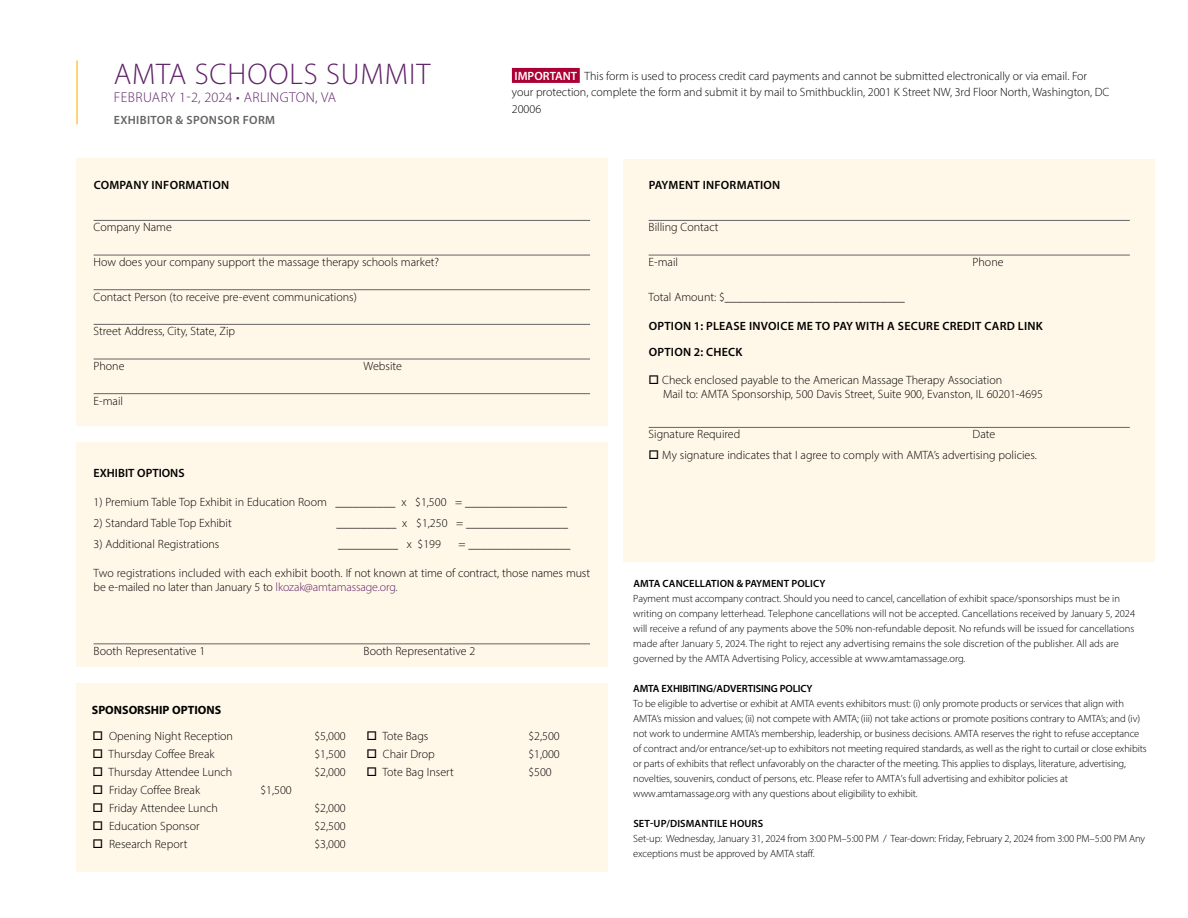
<style>
.page{position:relative;width:1188px;height:918px;background:#fff}
.page>*{position:absolute;margin:0;border:0;box-sizing:border-box;transform-origin:0 0}
.t1{font:300 30px "Myriad Pro";letter-spacing:.03em;color:#5f2268}
.t2{font:300 14.25px "Myriad Pro";letter-spacing:.03em;color:#5f2268}
.t3{font:300 12px/16.5px "Myriad Pro";color:#000}
.t4{font:600 12px "Myriad Pro";letter-spacing:.02em;color:#000}
.t5{font:600 12px "Myriad Pro";letter-spacing:.03em;color:#636466}
.t6{font:700 12px "Myriad Pro";color:#000}
.t7{font:600 12px "Myriad Pro";color:#000}
.t8{font:300 10.5px/15px "Myriad Pro";letter-spacing:-.01em;color:#000}
.t9{font:600 10.5px "Myriad Pro";letter-spacing:.005em;color:#000}
.s1{font-weight:600;color:#fff}
.s2{color:#5f2268}
.s3{color:#004438}
</style>
<div class="page">
<div style="left:76px;top:159px;width:531px;height:267px;background:#fff7e8"></div>
<div style="left:624px;top:159px;width:531px;height:402px;background:#fff7e8"></div>
<hr style="left:76px;top:60px;width:2px;height:64px;background:#ffc849">
<div style="left:512px;top:68px;width:68px;height:15px;background:#ab0033"></div>
<hr style="left:94px;top:220px;width:496px;height:1px;background:#636466">
<hr style="left:94px;top:255px;width:496px;height:1px;background:#636466">
<hr style="left:94px;top:289px;width:496px;height:1px;background:#636466">
<hr style="left:94px;top:324px;width:496px;height:1px;background:#636466">
<hr style="left:94px;top:359px;width:496px;height:1px;background:#636466">
<hr style="left:94px;top:393px;width:496px;height:1px;background:#636466">
<div style="left:76px;top:443px;width:531px;height:224px;background:#fff7e8"></div>
<hr style="left:94px;top:644px;width:496px;height:1px;background:#636466">
<hr style="left:649px;top:220px;width:481px;height:1px;background:#636466">
<hr style="left:649px;top:255px;width:481px;height:1px;background:#636466">
<hr style="left:649px;top:427px;width:481px;height:1px;background:#636466">
<div style="left:76px;top:684px;width:531px;height:188px;background:#fff7e8"></div>
<h1 class="t1" style="left:114px;top:56px;width:318px">AMTA SCHOOLS SUMMIT</h1>
<h2 class="t2" style="left:114px;top:89px;width:224px">FEBRUARY 1-2, 2024 • ARLINGTON, VA</h2>
<p class="t5" style="left:114px;top:113px;width:163px">EXHIBITOR &amp; SPONSOR FORM</p>
<p class="t4" style="left:94px;top:177px;width:137px">COMPANY INFORMATION</p>
<p class="t3" style="left:94px;top:219px;width:80px">Company Name</p>
<p class="t3" style="left:94px;top:254px;width:347px">How does your company support the massage therapy schools market?</p>
<p class="t3" style="left:94px;top:288px;width:265px">Contact Person (to receive pre-event communications)</p>
<p class="t3" style="left:94px;top:323px;width:143px">Street Address, City, State, Zip</p>
<p class="t3" style="left:94px;top:358px;width:32px">Phone</p>
<p class="t3" style="left:364px;top:358px;width:40px">Website</p>
<p class="t3" style="left:94px;top:392px;width:31px">E-mail</p>
<p class="t3" style="left:512px;top:67px;width:599px"><span class="s1">IMPORTANT</span> This form is used to process credit card payments and cannot be submitted electronically or via email. For<br>your protection, complete the form and submit it by mail to Smithbucklin, 2001 K Street NW, 3rd Floor North, Washington, DC<br>20006</p>
<p class="t4" style="left:649px;top:177px;width:133px">PAYMENT INFORMATION</p>
<p class="t3" style="left:649px;top:219px;width:71px">Billing Contact</p>
<p class="t3" style="left:649px;top:254px;width:31px">E-mail</p>
<p class="t3" style="left:973px;top:254px;width:32px">Phone</p>
<p class="t3" style="left:649px;top:288px;width:258px">Total Amount: $______________________________</p>
<p class="t4" style="left:649px;top:318px;width:396px">OPTION 1: PLEASE INVOICE ME TO PAY WITH A SECURE CREDIT CARD LINK</p>
<p class="t4" style="left:649px;top:344px;width:95px">OPTION 2: CHECK</p>
<p class="t3" style="left:663px;top:373px;width:381px;line-height:14.4px;text-indent:-14px">□ Check enclosed payable to the American Massage Therapy Association<br>Mail to: AMTA Sponsorship, 500 Davis Street, Suite 900, Evanston, IL 60201-4695</p>
<p class="t3" style="left:649px;top:426px;width:93px">Signature Required</p>
<p class="t3" style="left:973px;top:426px;width:24px">Date</p>
<p class="t3" style="left:649px;top:447px;width:390px">□ My signature indicates that I agree to comply with AMTA’s advertising policies.</p>
<p class="t7" style="left:94px;top:465px;width:93px">EXHIBIT OPTIONS</p>
<p class="t3" style="left:94px;top:494px;width:475px">1) Premium Table Top Exhibit in Education Room __________ x $1,500 = _________________</p>
<p class="t3" style="left:94px;top:515px;width:140px">2) Standard Table Top Exhibit</p>
<p class="t3" style="left:337px;top:515px;width:233px">__________ x $1,250 = _________________</p>
<p class="t3" style="left:94px;top:536px;width:127px">3) Additional Registrations</p>
<p class="t3" style="left:338px;top:536px;width:105px">__________ x $199</p>
<p class="t3" style="left:458px;top:536px;width:114px">= _________________</p>
<p class="t3" style="left:94px;top:566px;width:498px;line-height:14.4px">Two registrations included with each exhibit booth. If not known at time of contract, those names must be e-mailed no later than January 5 to <span class="s2">lkozak@amtamassage.org</span><span class="s3">.</span></p>
<p class="t3" style="left:94px;top:642px;width:113px">Booth Representative 1</p>
<p class="t3" style="left:364px;top:642px;width:113px">Booth Representative 2</p>
<p class="t6" style="left:92px;top:703px;width:131px">SPONSORSHIP OPTIONS</p>
<p class="t3" style="left:93px;top:727px;width:142px">□ Opening Night Reception</p>
<p class="t3" style="left:314px;top:727px;width:33px">$5,000</p>
<p class="t3" style="left:93px;top:745px;width:124px">□ Thursday Coffee Break</p>
<p class="t3" style="left:314px;top:745px;width:33px">$1,500</p>
<p class="t3" style="left:93px;top:763px;width:141px">□ Thursday Attendee Lunch</p>
<p class="t3" style="left:314px;top:763px;width:33px">$2,000</p>
<p class="t3" style="left:93px;top:781px;width:109px">□ Friday Coffee Break</p>
<p class="t3" style="left:260px;top:781px;width:33px">$1,500</p>
<p class="t3" style="left:93px;top:799px;width:127px">□ Friday Attendee Lunch</p>
<p class="t3" style="left:314px;top:799px;width:33px">$2,000</p>
<p class="t3" style="left:93px;top:817px;width:109px">□ Education Sponsor</p>
<p class="t3" style="left:314px;top:817px;width:33px">$2,500</p>
<p class="t3" style="left:93px;top:835px;width:96px">□ Research Report</p>
<p class="t3" style="left:314px;top:835px;width:33px">$3,000</p>
<p class="t3" style="left:366px;top:727px;width:64px">□ Tote Bags</p>
<p class="t3" style="left:528px;top:727px;width:33px">$2,500</p>
<p class="t3" style="left:366px;top:745px;width:70px">□ Chair Drop</p>
<p class="t3" style="left:528px;top:745px;width:33px">$1,000</p>
<p class="t3" style="left:366px;top:763px;width:89px">□ Tote Bag Insert</p>
<p class="t3" style="left:528px;top:763px;width:25px">$500</p>
<p class="t9" style="left:633px;top:577px;width:194px">AMTA CANCELLATION &amp; PAYMENT POLICY</p>
<p class="t8" style="left:633px;top:591px;width:503px">Payment must accompany contract. Should you need to cancel, cancellation of exhibit space/sponsorships must be in writing on company letterhead. Telephone cancellations will not be accepted. Cancellations received by January 5, 2024 will receive a refund of any payments above the 50% non-refundable deposit. No refunds will be issued for cancellations made after January 5, 2024. The right to reject any advertising remains the sole discretion of the publisher. All ads are governed by the AMTA Advertising Policy, accessible at www.amtamassage.org.</p>
<p class="t9" style="left:633px;top:682px;width:181px">AMTA EXHIBITING/ADVERTISING POLICY</p>
<p class="t8" style="left:633px;top:696px;width:515px">To be eligible to advertise or exhibit at AMTA events exhibitors must: (i) only promote products or services that align with AMTA’s mission and values; (ii) not compete with AMTA; (iii) not take actions or promote positions contrary to AMTA’s; and (iv) not work to undermine AMTA’s membership, leadership, or business decisions. AMTA reserves the right to refuse acceptance of contract and/or entrance/set-up to exhibitors not meeting required standards, as well as the right to curtail or close exhibits or parts of exhibits that reflect unfavorably on the character of the meeting. This applies to displays, literature, advertising, novelties, souvenirs, conduct of persons, etc. Please refer to AMTA’s full advertising and exhibitor policies at www.amtamassage.org with any questions about eligibility to exhibit.</p>
<p class="t9" style="left:633px;top:817px;width:131px">SET-UP/DISMANTILE HOURS</p>
<p class="t8" style="left:633px;top:831px;width:513px">Set-up: Wednesday, January 31, 2024 from 3:00 PM–5:00 PM / Tear-down: Friday, February 2, 2024 from 3:00 PM–5:00 PM Any exceptions must be approved by AMTA staff.</p>
</div>
